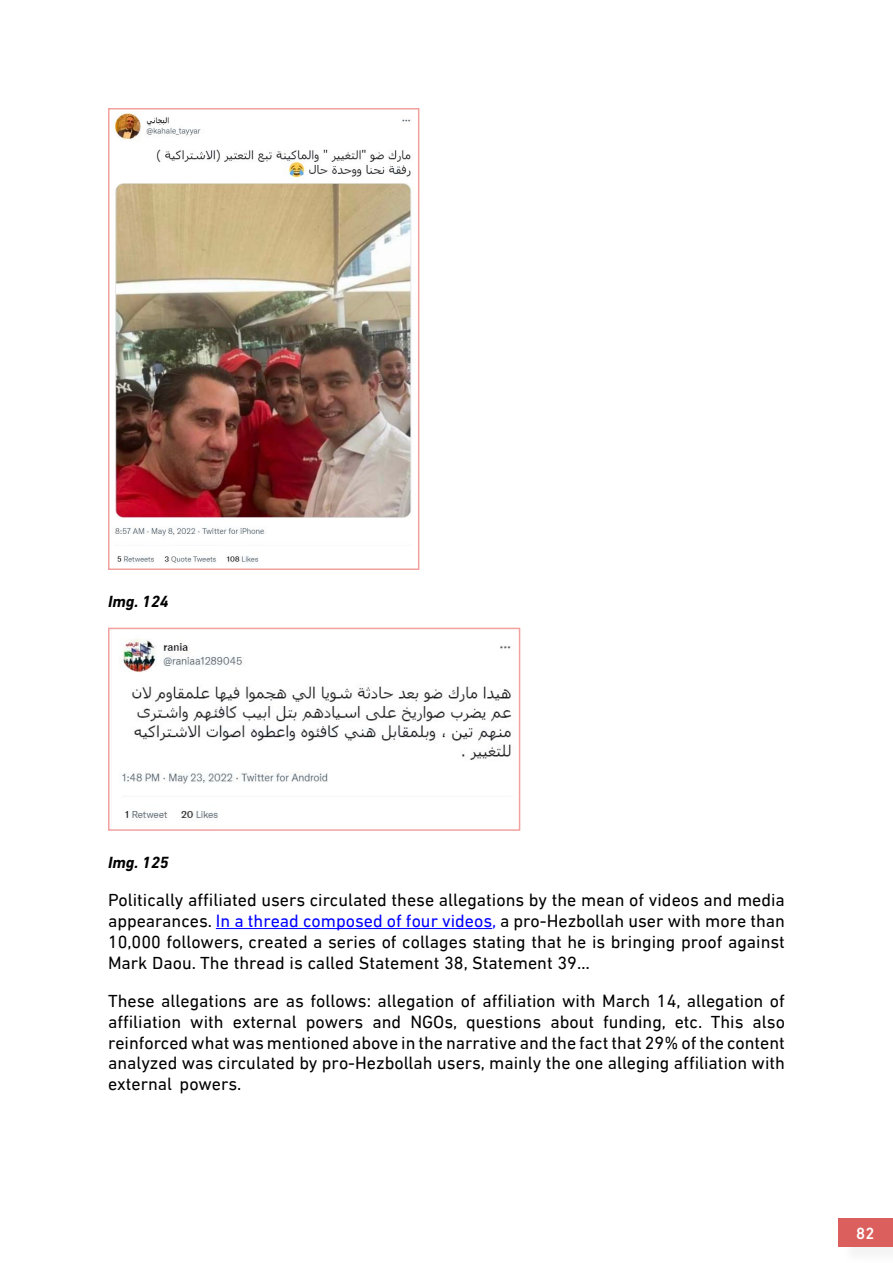
<style>
.page{position:relative;width:893px;height:1263px;background:#fff}
.page>*{position:absolute;margin:0;border:0;box-sizing:border-box;transform-origin:0 0}
.t1{font:18px/20.7px "DIN Next LTW23";color:#000;text-align:justify}
.t2{font:italic 700 16.5px "DIN Next LT Pro";color:#000}
.t3{font:500 16.5px "DIN Next LT Pro";color:#fff}
.s1{color:#00f}
</style>
<div class="page">
<div style="left:841px;top:1221px;width:52px;height:42px;background:#f8f8f8"></div>
<div style="left:839px;top:1218px;width:54px;height:29px;background:#db605d"></div>
<hr style="left:216px;top:928px;width:276px;height:1px;background:#00f">
<img style="left:114px;top:112px;width:298px;height:451px">
<div style="left:108px;top:108px;width:311px;height:462px;border:2px solid #f2a19e"></div>
<img style="left:121px;top:639px;width:391px;height:181px">
<div style="left:108px;top:628px;width:412px;height:203px;border:2px solid #f2a19e"></div>
<p class="t2" style="left:108px;top:592px;width:62px">Img. 124</p>
<p class="t2" style="left:108px;top:852px;width:62px">Img. 125</p>
<p class="t1" style="left:108px;top:890px;width:678px">Politically affiliated users circulated these allegations by the mean of videos and media appearances <span class="s1">In</span>. <span class="s1">a thread composed of four videos</span> a<span class="s1">,</span> pro-Hezbollah user with more than 10,000 followers, created a series of collages stating that he is bringing proof against Mark Daou. The thread is called Statement 38, Statement 39...</p>
<p class="t1" style="left:108px;top:991px;width:678px;text-align:right">These allegations are as follows: allegation of affiliation with March 14, allegation of also</p>
<p class="t1" style="left:410px;top:1011px;width:49px">NGOs,</p>
<p class="t1" style="left:108px;top:1011px;width:678px;text-align:left">affiliation<br>reinforced what was mentioned above in the narrative and the fact that 29% of the content analyzed was circulated by pro-Hezbollah users, mainly the one alleging affiliation with external powers.</p>
<p class="t1" style="left:190px;top:1011px;width:35px">with</p>
<p class="t1" style="left:233px;top:1011px;width:66px">external</p>
<p class="t1" style="left:372px;top:1011px;width:30px">and</p>
<p class="t1" style="left:466px;top:1011px;width:77px">questions</p>
<p class="t1" style="left:550px;top:1011px;width:45px">about</p>
<p class="t1" style="left:603px;top:1011px;width:64px">funding,</p>
<p class="t1" style="left:711px;top:1011px;width:34px">This</p>
<p class="t1" style="left:675px;top:1011px;width:29px">etc.</p>
<p class="t1" style="left:306px;top:1011px;width:59px">powers</p>
<p class="t3" style="left:856px;top:1223px;width:20px">82</p>
</div>
